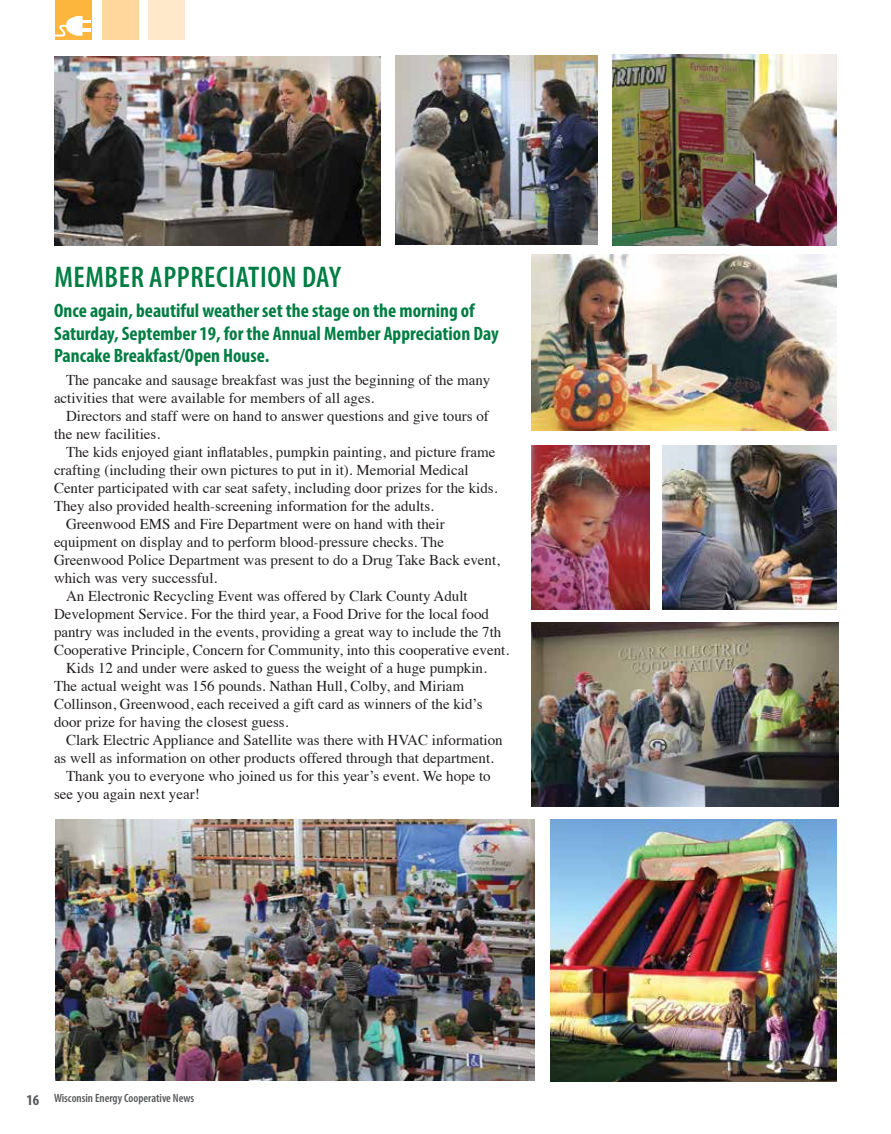
<style>
.page{position:relative;width:891px;height:1134px;background:#fff}
.page>*{position:absolute;margin:0;border:0;box-sizing:border-box;transform-origin:0 0}
.t1{font:600 condensed 30px "Myriad Pro";letter-spacing:.02em;color:#007d43}
.t2{font:700 condensed 19.5px/22.5px "Myriad Pro";color:#007d43}
.t3{font:15px/18px "Times";color:#231f20}
.t4{font:600 condensed 12px "Myriad Pro";color:#58595b}
.s1{font-weight:700;font-size:15px}
</style>
<div class="page">
<div style="left:56px;top:0;width:36px;height:40px;background:#fcb53d"></div>
<div style="left:102px;top:0;width:37px;height:40px;background:#ffd79c"></div>
<div style="left:148px;top:0;width:37px;height:40px;background:#ffe9ca"></div>
<svg style="left:55px;top:16px;width:35px;height:21px"></svg>
<img style="left:663px;top:446px;width:174px;height:163px">
<img style="left:612px;top:54px;width:225px;height:191px">
<img style="left:56px;top:820px;width:479px;height:261px">
<img style="left:54px;top:56px;width:326px;height:189px">
<img style="left:395px;top:55px;width:203px;height:189px">
<img style="left:531px;top:255px;width:306px;height:175px">
<img style="left:550px;top:820px;width:287px;height:261px">
<img style="left:531px;top:622px;width:307px;height:185px">
<img style="left:531px;top:446px;width:118px;height:163px">
<h1 class="t1" style="left:54px;top:259px;width:288px">MEMBER APPRECIATION DAY</h1>
<h2 class="t2" style="left:54px;top:299px;width:446px">Once again, beautiful weather set the stage on the morning of<br>Saturday, September 19, for the Annual Member Appreciation Day<br>Pancake Breakfast/Open House.</h2>
<p class="t3" style="left:54px;top:369px;width:438px;text-indent:12px">The pancake and sausage breakfast was just the beginning of the many activities that were available for members of all ages.</p>
<p class="t3" style="left:54px;top:405px;width:436px;text-indent:12px">Directors and staff were on hand to answer questions and give tours of the new facilities.</p>
<p class="t3" style="left:66px;top:441px;width:431px">The kids enjoyed giant inflatables, pumpkin painting, and picture frame</p>
<p class="t3" style="left:54px;top:459px;width:416px">crafting (including their own pictures to put in it). Memorial Medical</p>
<p class="t3" style="left:54px;top:477px;width:445px">Center participated with car seat safety, including door prizes for the kids.</p>
<p class="t3" style="left:54px;top:495px;width:381px">They also provided health-screening information for the adults.</p>
<p class="t3" style="left:66px;top:513px;width:380px">Greenwood EMS and Fire Department were on hand with their</p>
<p class="t3" style="left:54px;top:531px;width:392px">equipment on display and to perform blood-pressure checks. The</p>
<p class="t3" style="left:54px;top:549px;width:448px">Greenwood Police Department was present to do a Drug Take Back event,</p>
<p class="t3" style="left:54px;top:567px;width:165px">which was very successful.</p>
<p class="t3" style="left:66px;top:585px;width:403px">An Electronic Recycling Event was offered by Clark County Adult</p>
<p class="t3" style="left:54px;top:603px;width:437px">Development Service. For the third year, a Food Drive for the local food</p>
<p class="t3" style="left:54px;top:621px;width:449px">pantry was included in the events, providing a great way to include the 7th</p>
<p class="t3" style="left:54px;top:639px;width:457px">Cooperative Principle, Concern for Community, into this cooperative event.</p>
<p class="t3" style="left:66px;top:657px;width:422px">Kids 12 and under were asked to guess the weight of a huge pumpkin.</p>
<p class="t3" style="left:54px;top:675px;width:412px">The actual weight was 156 pounds. Nathan Hull, Colby, and Miriam</p>
<p class="t3" style="left:54px;top:693px;width:430px">Collinson, Greenwood, each received a gift card as winners of the kid’s</p>
<p class="t3" style="left:54px;top:711px;width:236px">door prize for having the closest guess.</p>
<p class="t3" style="left:66px;top:729px;width:438px">Clark Electric Appliance and Satellite was there with HVAC information</p>
<p class="t3" style="left:54px;top:747px;width:442px">as well as information on other products offered through that department.</p>
<p class="t3" style="left:66px;top:765px;width:426px">Thank you to everyone who joined us for this year’s event. We hope to</p>
<p class="t3" style="left:54px;top:783px;width:147px">see you again next year!</p>
<p class="t4" style="left:27px;top:1091px;width:169px"><span class="s1">16</span> Wisconsin Energy Cooperative News</p>
</div>
